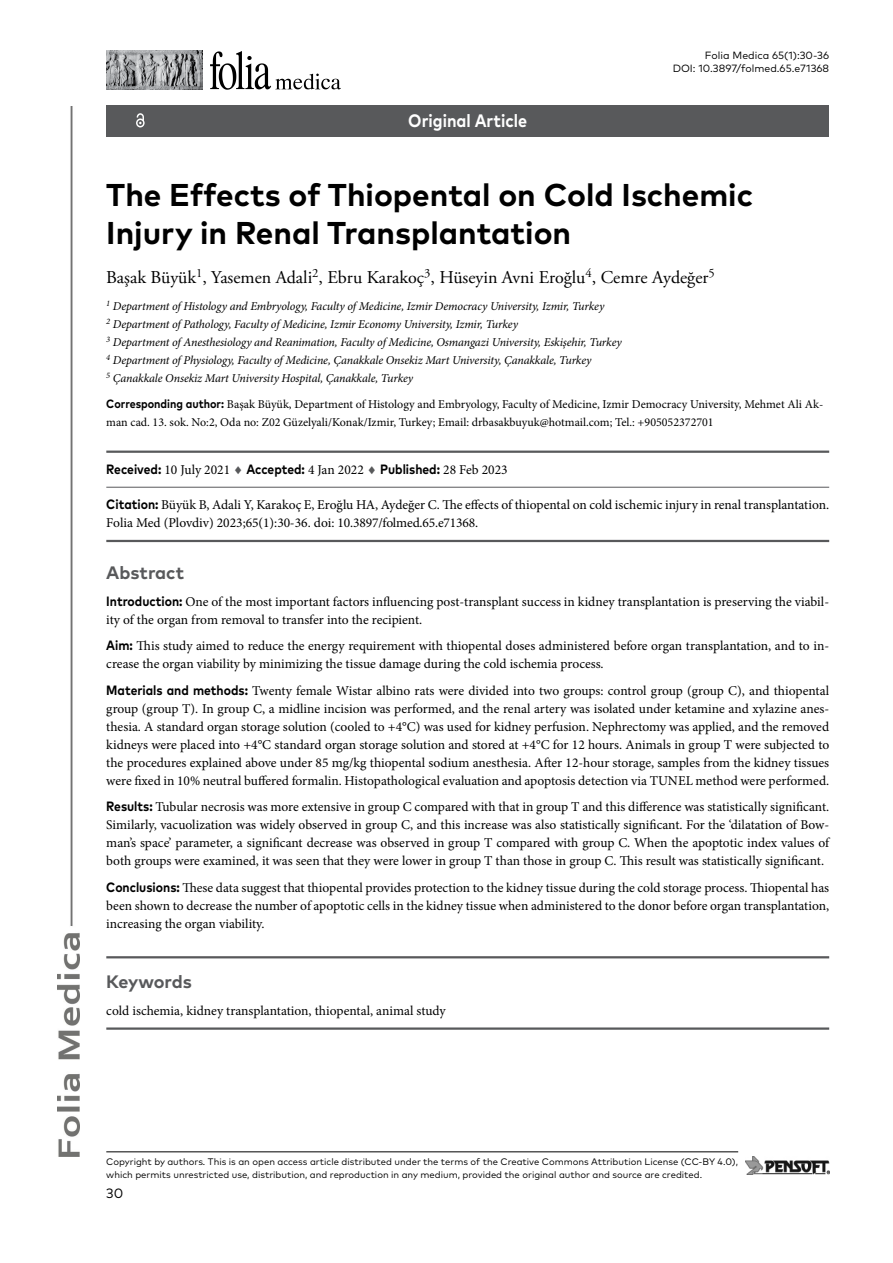
<style>
.page{position:relative;width:893px;height:1263px;background:#fff}
.page>*{position:absolute;margin:0;border:0;box-sizing:border-box;transform-origin:0 0}
.t1{font:700 31.5px/37.8px "FF Mark Pro";color:#000}
.t2{font:18px "Adobe Garamond Pro";color:#000}
.t3{font:700 18px "FF Mark Pro";color:#58595b}
.t4{font:700 18px "FF Mark Pro";color:#fff;scale:.9 1}
.t5{font:13.5px/18px "Minion Pro";color:#000}
.t6{font:700 13.5px "FF Mark Pro";color:#000;scale:.9 1}
.t7{font:13.5px "FF Mark Pro";color:#000}
.t8{font:italic 12px/18px "Minion Pro";letter-spacing:-.01em;color:#000}
.t9{font:12px/18px "Minion Pro";color:#000}
.t10{font:10.5px/12.6px "FF Mark Pro";color:#000;text-align:right}
.t11{font:9.45px/12.6px "FF Mark Pro";color:#000}
.s1{font-family:"FF Mark Pro";font-weight:700}
.s2{font-family:"Minion Pro";font-weight:400}
.s3{color:#58595b}
.s4{font-style:italic}
</style>
<div class="page">
<img style="left:58px;top:106px;width:22px;height:1051px">
<hr style="left:106px;top:1151px;width:632px;height:1px;background:#000">
<img style="left:745px;top:1157px;width:84px;height:17px">
<div style="left:106px;top:105px;width:723px;height:32px;background:#58595b"></div>
<svg style="left:136px;top:113px;width:9px;height:14px"></svg>
<hr style="left:106px;top:451px;width:723px;height:2px;background:#58595b">
<hr style="left:106px;top:487px;width:723px;height:1px;background:#58595b">
<hr style="left:106px;top:540px;width:723px;height:2px;background:#58595b">
<hr style="left:106px;top:956px;width:723px;height:2px;background:#58595b">
<hr style="left:106px;top:1027px;width:723px;height:3px;background:#58595b">
<img style="left:106px;top:51px;width:96px;height:38px">
<svg style="left:210px;top:51px;width:131px;height:39px"></svg>
<h2 class="t4" style="left:408px;top:107px;width:134px">Original Article</h2>
<p class="t10" style="left:673px;top:48px;width:158px">Folia Medica 65(1):30-36<br>DOI: 10.3897/folmed.65.e71368</p>
<h1 class="t1" style="left:106px;top:173px;width:648px">The Effects of Thiopental on Cold Ischemic<br>Injury in Renal Transplantation</h1>
<h2 class="t2" style="left:106px;top:267px;width:610px">Başak Büyük<sup>1</sup>, Yasemen Adali<sup>2</sup>, Ebru Karakoç<sup>3</sup>, Hüseyin Avni Eroğlu<sup>4</sup>, Cemre Aydeğer<sup>5</sup></h2>
<p class="t8" style="left:106px;top:297px;width:517px"><sup>1</sup> Department of Histology and Embryology, Faculty of Medicine, Izmir Democracy University, Izmir, Turkey<br><sup>2</sup> Department of Pathology, Faculty of Medicine, Izmir Economy University, Izmir, Turkey<br><sup>3</sup> Department of Anesthesiology and Reanimation, Faculty of Medicine, Osmangazi University, Eskişehir, Turkey <sup>4</sup> Department of Physiology, Faculty of Medicine, Çanakkale Onsekiz Mart University, Çanakkale, Turkey<br><sup>5</sup> Çanakkale Onsekiz Mart University Hospital, Çanakkale, Turkey</p>
<p class="t9" style="left:106px;top:395px;width:718px"><span class="s1">Corresponding author:</span> Başak Büyük, Department of Histology and Embryology, Faculty of Medicine, Izmir Democracy University, Mehmet Ali Ak&shy;man cad. 13. sok. No:2, Oda no: Z02 Güzelyali/Konak/Izmir, Turkey; Email: drbasakbuyuk@hotmail.com; Tel.: +905052372701</p>
<p class="t6" style="left:106px;top:459px;width:447px">Received: <span class="s2">10 July 2021</span> <span class="s3">♦</span> Accepted: <span class="s2">4 Jan 2022</span> <span class="s3">♦</span> Published: <span class="s2">28 Feb 2023</span></p>
<p class="t5" style="left:106px;top:496px;width:724px"><span class="s1">Citation:</span> Büyük B, Adali Y, Karakoç E, Eroğlu HA, Aydeğer C. The effects of thiopental on cold ischemic injury in renal transplantation.<br>Folia Med (Plovdiv) 2023;65(1):30-36. doi: 10.3897/folmed.65.e71368.</p>
<h2 class="t3" style="left:106px;top:559px;width:79px">Abstract</h2>
<p class="t5" style="left:106px;top:592px;width:724px"><span class="s1">Introduction:</span> One of the most important factors influencing post-transplant success in kidney transplantation is preserving the viabil&shy;ity of the organ from removal to transfer into the recipient.</p>
<p class="t5" style="left:106px;top:637px;width:724px"><span class="s1">Aim:</span> This study aimed to reduce the energy requirement with thiopental doses administered before organ transplantation, and to in&shy;crease the organ viability by minimizing the tissue damage during the cold ischemia process.</p>
<p class="t5" style="left:106px;top:681px;width:724px;text-align:justify"><span class="s1">Materials and methods:</span> Twenty female Wistar albino rats were divided into two groups: control group (group C), and thiopental group (group T). In group C, a midline incision was performed, and the renal artery was isolated under ketamine and xylazine anes&shy;thesia. A standard organ storage solution (cooled to +4°C) was used for kidney perfusion. Nephrectomy was applied, and the removed kidneys were placed into +4°C standard organ storage solution and stored at +4°C for 12 hours. Animals in group T were subjected to the procedures explained above under 85 mg/kg thiopental sodium anesthesia. After 12-hour storage, samples from the kidney tissues were fixed in 10% neutral buffered formalin. Histopathological evaluation and apoptosis detection via TUNEL method were performed.</p>
<p class="t5" style="left:106px;top:798px;width:724px;text-align:justify"><span class="s1">Results:</span> Tubular necrosis was more extensive in group C compared with that in group T and this difference was statistically significant.<br>Similarly, vacuolization was widely observed in group C, and this increase was also statistically significant. For the ‘dilatation of Bow&shy;man’s space’ parameter, a significant decrease was observed in group T compared with group C. When the apoptotic index values of both groups were examined, it was seen that they were lower in group T than those in group C. This result was statistically significant.</p>
<p class="t5" style="left:106px;top:878px;width:724px;text-align:justify"><span class="s1">Conclusions:</span> These data suggest that thiopental provides protection to the kidney tissue during the cold storage process. Thiopental has been shown to decrease the number of apoptotic cells in the kidney tissue when administered to the donor before organ transplantation, increasing the organ viability.</p>
<h2 class="t3" style="left:106px;top:968px;width:87px">Keywords</h2>
<p class="t5" style="left:106px;top:1001px;width:341px">cold ischemia, kidney transplantation, thiopental, animal study</p>
<p class="t11" style="left:106px;top:1154px;width:633px">Copyright by authors<span class="s4">.</span> This is an open access article distributed under the terms of the Creative Commons Attribution License (CC-BY 4.0), which permits unrestricted use, distribution, and reproduction in any medium, provided the original author and source are credited.</p>
<p class="t7" style="left:106px;top:1183px;width:19px">30</p>
</div>
